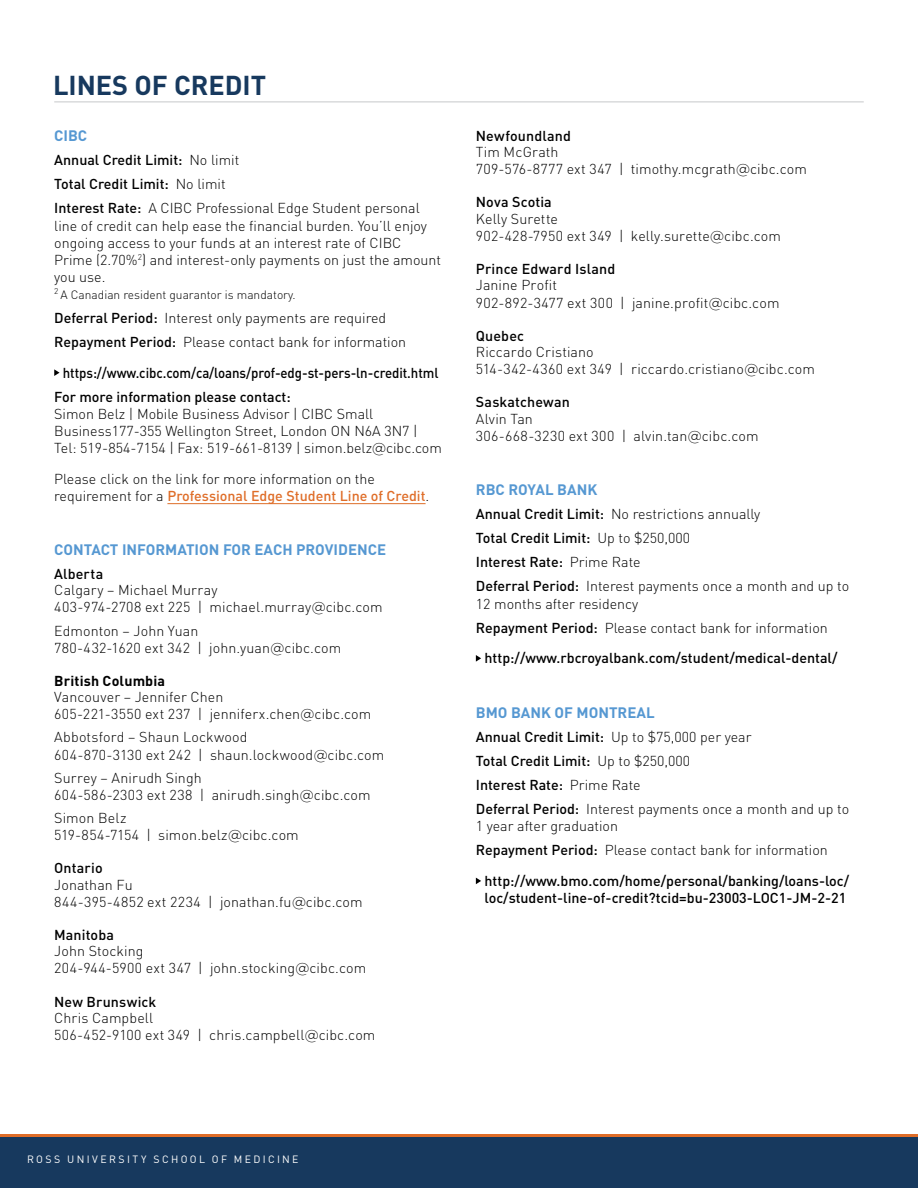
<style>
.page{position:relative;width:918px;height:1188px;background:#fff}
.page>*{position:absolute;margin:0;border:0;box-sizing:border-box;transform-origin:0 0}
.t1{font:700 27px "DIN";color:#17395e}
.t2{font:700 15px "DIN";color:#5698d2}
.t3{font:300 14.25px/17.1px "DIN";color:#000}
.t4{font:500 14.25px/17.1px "DIN";color:#000}
.t5{font:500 14.25px/24px "DIN";color:#000;scale:.93 1}
.t6{font:700 14.25px "DIN";letter-spacing:.01em;color:#000}
.t7{font:14.25px "DIN Medium Alternate";letter-spacing:.01em;color:#000}
.t8{font:300 12px "DIN";color:#000}
.t9{font:10.5px "DIN";letter-spacing:.225em;color:#fff}
.s1{font-weight:500}
.s2{font-family:"Gotham HTF"}
.s3{font-weight:500;color:#df6d28}
</style>
<div class="page">
<div style="left:0;top:1134px;width:918px;height:54px;background:#17395e"></div>
<hr style="left:167px;top:503px;width:259px;height:1px;background:#df6d28">
<svg style="left:54px;top:369px;width:6px;height:7px"></svg>
<svg style="left:476px;top:655px;width:5px;height:7px"></svg>
<svg style="left:476px;top:878px;width:5px;height:6px"></svg>
<hr style="left:54px;top:102px;width:810px;height:1px;background:#c7c8ca">
<hr style="left:0;top:1134px;width:918px;height:3px;background:#df6d28">
<h1 class="t1" style="left:53px;top:68px;width:215px">LINES OF CREDIT</h1>
<p class="t2" style="left:54px;top:126px;width:35px">CIBC</p>
<p class="t3" style="left:54px;top:148px;width:367px;line-height:24px"><span class="s1">Annual Credit Limit:</span> No limit<br><span class="s1">Total Credit Limit:</span> No limit<br><span class="s1">Interest Rate:</span> A CIBC Professional Edge Student personal</p>
<p class="t3" style="left:54px;top:217px;width:388px">line of credit can help ease the financial burden. You’ll enjoy ongoing access to your funds at an interest rate of CIBC Prime (2.70%<sup>2</sup>) and interest-only payments on just the amount you use.</p>
<p class="t8" style="left:54px;top:287px;width:243px"><sup>2</sup> A Canadian resident guarantor is mandatory.</p>
<p class="t3" style="left:54px;top:306px;width:354px;line-height:24px"><span class="s1">Deferral Period:</span> Interest only payments are required<br><span class="s1">Repayment Period:</span> Please contact bank for information</p>
<p class="t5" style="left:54px;top:360px;width:415px;text-indent:9px">https://www.cibc.com/ca/loans/prof-edg-st-pers-ln-credit.html<br>For more information please contact:</p>
<p class="t3" style="left:54px;top:405px;width:389px">Simon Belz | Mobile Business Advisor | CIBC Small<br>Business177-355 Wellington Street, London ON N6A 3N7 |<br>Tel: 519-854-7154 | Fax: 519-661-8139 | simon.belz<span class="s2">@</span>cibc.com</p>
<p class="t3" style="left:54px;top:470px;width:377px">Please click on the link for more information on the requirement for a <span class="s3">Professional Edge Student Line of Credit</span>.</p>
<p class="t2" style="left:54px;top:540px;width:333px">CONTACT INFORMATION FOR EACH PROVIDENCE</p>
<p class="t4" style="left:54px;top:564px;width:51px">Alberta</p>
<p class="t3" style="left:54px;top:581px;width:330px">Calgary – Michael Murray<br>403-974-2708 ext 225 | michael.murray<span class="s2">@</span>cibc.com</p>
<p class="t3" style="left:54px;top:622px;width:289px">Edmonton – John Yuan<br>780-432-1620 ext 342 | john.yuan<span class="s2">@</span>cibc.com</p>
<p class="t6" style="left:54px;top:671px;width:112px">British Columbia</p>
<p class="t3" style="left:54px;top:688px;width:319px">Vancouver – Jennifer Chen<br>605-221-3550 ext 237 | jenniferx.chen<span class="s2">@</span>cibc.com</p>
<p class="t3" style="left:54px;top:729px;width:332px">Abbotsford – Shaun Lockwood<br>604-870-3130 ext 242 | shaun.lockwood<span class="s2">@</span>cibc.com</p>
<p class="t3" style="left:54px;top:769px;width:318px">Surrey – Anirudh Singh<br>604-586-2303 ext 238 | anirudh.singh<span class="s2">@</span>cibc.com</p>
<p class="t3" style="left:54px;top:809px;width:246px">Simon Belz<br>519-854-7154 | simon.belz<span class="s2">@</span>cibc.com</p>
<p class="t4" style="left:54px;top:859px;width:50px">Ontario</p>
<p class="t3" style="left:54px;top:876px;width:310px">Jonathan Fu<br>844-395-4852 ext 2234 | jonathan.fu<span class="s2">@</span>cibc.com</p>
<p class="t7" style="left:54px;top:926px;width:61px">Manitoba</p>
<p class="t3" style="left:54px;top:943px;width:314px">John Stocking<br>204-944-5900 ext 347 | john.stocking<span class="s2">@</span>cibc.com</p>
<p class="t4" style="left:54px;top:992px;width:104px">New Brunswick</p>
<p class="t3" style="left:54px;top:1009px;width:323px">Chris Campbell<br>506-452-9100 ext 349 | chris.campbell<span class="s2">@</span>cibc.com</p>
<p class="t4" style="left:476px;top:127px;width:97px">Newfoundland</p>
<p class="t3" style="left:476px;top:143px;width:333px">Tim McGrath<br>709-576-8777 ext 347 | timothy.mcgrath<span class="s2">@</span>cibc.com</p>
<p class="t4" style="left:476px;top:193px;width:77px">Nova Scotia</p>
<p class="t3" style="left:476px;top:210px;width:307px">Kelly Surette<br>902-428-7950 ext 349 | kelly.surette<span class="s2">@</span>cibc.com</p>
<p class="t4" style="left:476px;top:260px;width:141px">Prince Edward Island</p>
<p class="t3" style="left:476px;top:277px;width:305px">Janine Profit<br>902-892-3477 ext 300 | janine.profit<span class="s2">@</span>cibc.com</p>
<p class="t4" style="left:476px;top:326px;width:50px">Quebec</p>
<p class="t3" style="left:476px;top:343px;width:341px">Riccardo Cristiano<br>514-342-4360 ext 349 | riccardo.cristiano<span class="s2">@</span>cibc.com</p>
<p class="t4" style="left:476px;top:393px;width:96px">Saskatchewan</p>
<p class="t3" style="left:476px;top:410px;width:284px">Alvin Tan<br>306-668-3230 ext 300 | alvin.tan<span class="s2">@</span>cibc.com</p>
<p class="t2" style="left:476px;top:480px;width:123px">RBC ROYAL BANK</p>
<p class="t3" style="left:476px;top:502px;width:375px;line-height:24px"><span class="s1">Annual Credit Limit:</span> No restrictions annually<br><span class="s1">Total Credit Limit:</span> Up to $250,000<br><span class="s1">Interest Rate:</span> Prime Rate<br><span class="s1">Deferral Period:</span> Interest payments once a month and up to</p>
<p class="t3" style="left:476px;top:591px;width:354px;line-height:24px">12 months after residency<br><span class="s1">Repayment Period:</span> Please contact bank for information</p>
<p class="t4" style="left:485px;top:649px;width:354px">http://www.rbcroyalbank.com/student/medical-dental/</p>
<p class="t2" style="left:476px;top:703px;width:180px">BMO BANK OF MONTREAL</p>
<p class="t3" style="left:476px;top:725px;width:375px;line-height:24px"><span class="s1">Annual Credit Limit:</span> Up to $75,000 per year<br><span class="s1">Total Credit Limit:</span> Up to $250,000<br><span class="s1">Interest Rate:</span> Prime Rate<br><span class="s1">Deferral Period:</span> Interest payments once a month and up to</p>
<p class="t3" style="left:476px;top:814px;width:354px;line-height:24px">1 year after graduation<br><span class="s1">Repayment Period:</span> Please contact bank for information</p>
<p class="t4" style="left:485px;top:872px;width:366px">http://www.bmo.com/home/personal/banking/loans-loc/ loc/student-line-of-credit?tcid=bu-23003-LOC1-JM-2-21</p>
<p class="t9" style="left:27px;top:1153px;width:273px">ROSS UNIVERSITY SCHOOL OF MEDICINE</p>
</div>
